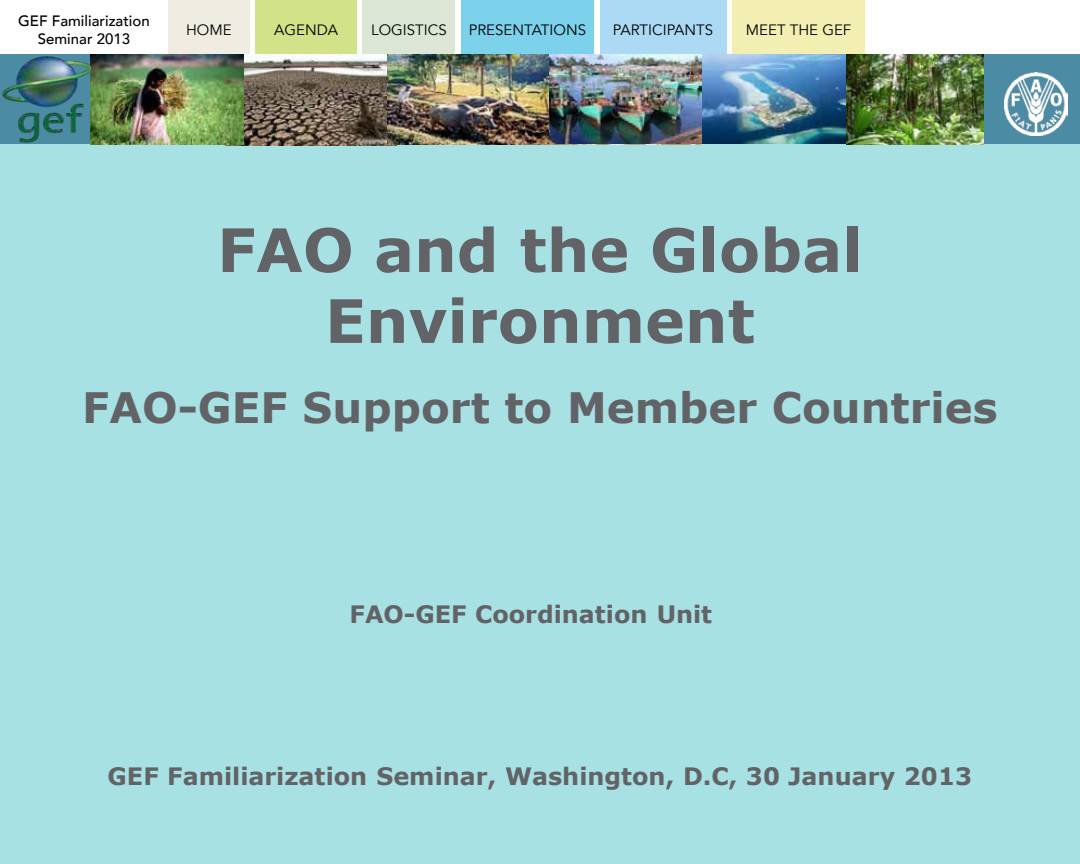
<style>
.page{position:relative;width:1080px;height:864px;background:#fff}
.page>*{position:absolute;margin:0;border:0;box-sizing:border-box;transform-origin:0 0}
.t1{font:700 60px/70.9px "Verdana";color:#626366;text-align:center}
.t2{font:700 42px "Verdana";color:#626366}
.t3{font:700 24px "Verdana";color:#626366}
.t4{font:15px "Avenir";color:#000}
.t5{font:500 15px/18px "Avenir";color:#000;text-align:center}
</style>
<div class="page">
<div style="left:168px;top:0;width:82px;height:54px;background:#efede2"></div>
<div style="left:600px;top:0;width:126px;height:54px;background:#acdaf5"></div>
<div style="left:363px;top:0;width:92px;height:54px;background:#dbe7d4"></div>
<div style="left:732px;top:0;width:133px;height:54px;background:#f3efb3"></div>
<div style="left:256px;top:0;width:101px;height:54px;background:#d2e288"></div>
<div style="left:461px;top:0;width:133px;height:54px;background:#7bd2ea"></div>
<div style="left:0;top:54px;width:1080px;height:810px;background:#a8e1e4"></div>
<div style="left:0;top:54px;width:1080px;height:90px;background:#4c8ba4"></div>
<img style="left:225px;top:54px;width:171px;height:92px">
<img style="left:387px;top:54px;width:459px;height:90px">
<img style="left:1005px;top:72px;width:62px;height:63px">
<img style="left:93px;top:54px;width:150px;height:90px">
<img style="left:2px;top:54px;width:91px;height:90px">
<img style="left:846px;top:54px;width:137px;height:90px">
<p class="t5" style="left:18px;top:10px;width:133px">GEF Familiarization<br>Seminar 2013</p>
<p class="t4" style="left:186px;top:20px;width:47px">HOME</p>
<p class="t4" style="left:274px;top:20px;width:65px">AGENDA</p>
<p class="t4" style="left:371px;top:20px;width:77px">LOGISTICS</p>
<p class="t4" style="left:469px;top:20px;width:119px">PRESENTATIONS</p>
<p class="t4" style="left:613px;top:20px;width:102px">PARTICIPANTS</p>
<p class="t4" style="left:746px;top:20px;width:107px">MEET THE GEF</p>
<h1 class="t1" style="left:217px;top:213px;width:647px">FAO and the Global<br>Environment</h1>
<h2 class="t2" style="left:82px;top:378px;width:917px">FAO-GEF Support to Member Countries</h2>
<p class="t3" style="left:349px;top:597px;width:364px">FAO-GEF Coordination Unit</p>
<p class="t3" style="left:108px;top:759px;width:866px">GEF Familiarization Seminar, Washington, D.C, 30 January 2013</p>
</div>
